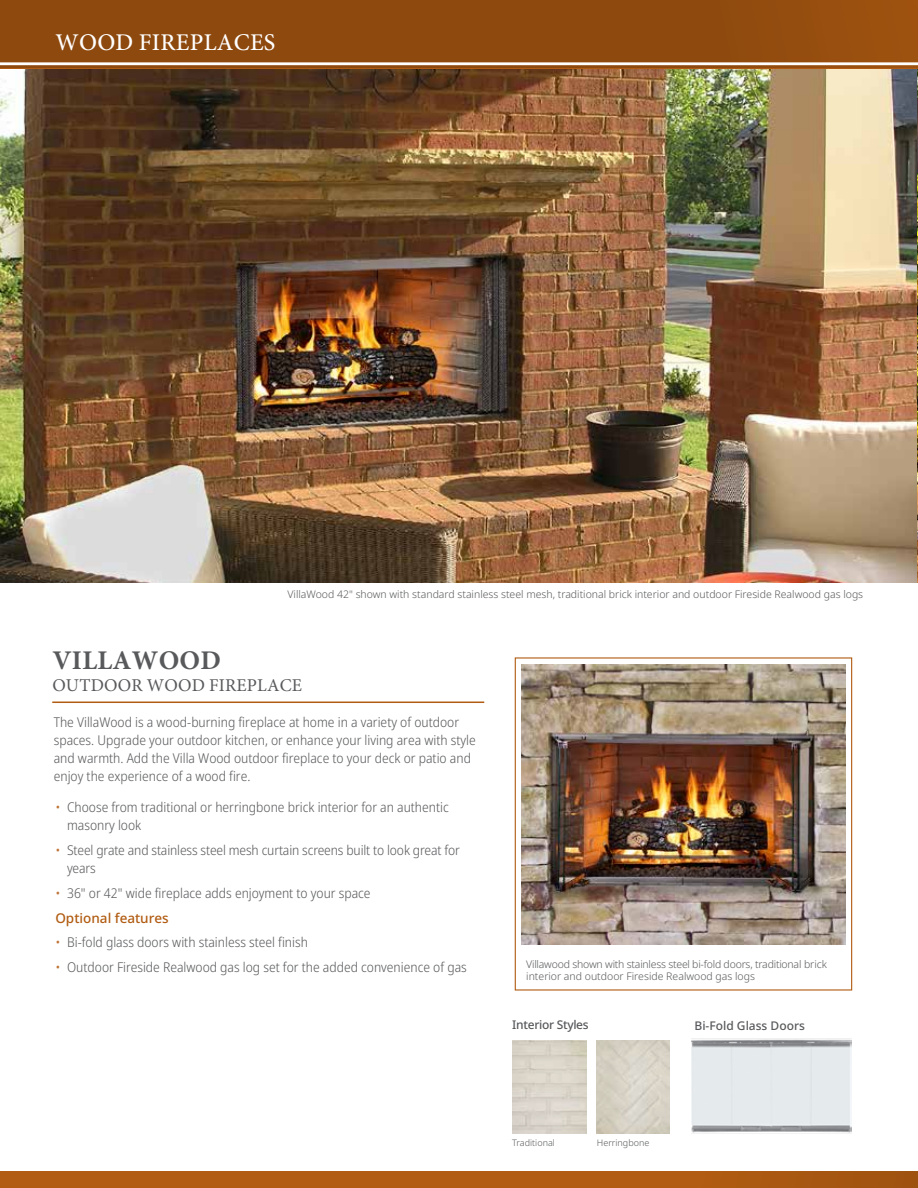
<style>
.page{position:relative;width:918px;height:1188px;background:#fff}
.page>*{position:absolute;margin:0;border:0;box-sizing:border-box;transform-origin:0 0}
.t1{font:700 27px "Minion Pro";letter-spacing:.01em;color:#58595b}
.t2{font:500 24px "Minion Pro";letter-spacing:.01em;color:#fff}
.t3{font:18px "Minion Pro";letter-spacing:.01em;color:#58595b}
.t4{font:300 semi-condensed 13.5px/18px "Noto Sans";color:#58595b}
.t5{font:500 12px "Noto Sans";letter-spacing:-.015em;color:#58595b}
.t6{font:300 10.5px "Noto Sans";color:#58595b}
.t7{font:300 10.5px/12.6px "Noto Sans";letter-spacing:-.02em;color:#58595b}
.t8{font:300 9px "Noto Sans";color:#58595b}
.s1{color:#c07537}
.s2{font-weight:500;font-stretch:normal;color:#b15c12}
</style>
<div class="page">
<img style="left:597px;top:1041px;width:73px;height:92px">
<img style="left:512px;top:1041px;width:74px;height:92px">
<img style="left:0;top:68px;width:917px;height:515px">
<hr style="left:52px;top:702px;width:432px;height:1px;background:#b15c12">
<img style="left:521px;top:664px;width:324px;height:281px">
<div style="left:515px;top:657px;width:337px;height:334px;border:1px solid #b15c12"></div>
<img style="left:691px;top:1038px;width:160px;height:96px">
<img style="left:917px;top:11px;width:1px;height:572px">
<div style="left:0;top:0;width:918px;height:68px;background:linear-gradient(to right,#8b470e,#954d0f)"></div>
<hr style="left:0;top:62px;width:918px;height:3px;background:#fff">
<div style="left:0;top:1171px;width:918px;height:17px;background:linear-gradient(to right,#b45e12,#a95811)"></div>
<h2 class="t2" style="left:56px;top:26px;width:221px">WOOD FIREPLACES</h2>
<p class="t6" style="left:287px;top:587px;width:577px">VillaWood 42" shown with standard stainless steel mesh, traditional brick interior and outdoor Fireside Realwood gas logs</p>
<h1 class="t1" style="left:52px;top:641px;width:170px">VILLAWOOD</h1>
<h3 class="t3" style="left:52px;top:673px;width:251px">OUTDOOR WOOD FIREPLACE</h3>
<p class="t4" style="left:54px;top:713px;width:424px">The VillaWood is a wood-burning fireplace at home in a variety of outdoor spaces. Upgrade your outdoor kitchen, or enhance your living area with style and warmth. Add the Villa Wood outdoor fireplace to your deck or patio and enjoy the experience of a wood fire.</p>
<p class="t4" style="left:67px;top:798px;width:383px;text-indent:-12px"><span class="s1">•</span> Choose from traditional or herringbone brick interior for an authentic masonry look</p>
<p class="t4" style="left:67px;top:841px;width:394px;text-indent:-12px"><span class="s1">•</span> Steel grate and stainless steel mesh curtain screens built to look great for years</p>
<p class="t4" style="left:55px;top:881px;width:317px;line-height:25px"><span class="s1">•</span> 36" or 42" wide fireplace adds enjoyment to your space<br><span class="s2">Optional features</span></p>
<p class="t4" style="left:55px;top:933px;width:254px"><span class="s1">•</span> Bi-fold glass doors with stainless steel finish</p>
<p class="t4" style="left:55px;top:958px;width:413px"><span class="s1">•</span> Outdoor Fireside Realwood gas log set for the added convenience of gas</p>
<p class="t7" style="left:526px;top:958px;width:302px">Villawood shown with stainless steel bi-fold doors, traditional brick interior and outdoor Fireside Realwood gas logs</p>
<p class="t5" style="left:512px;top:1016px;width:78px">Interior Styles</p>
<p class="t5" style="left:695px;top:1017px;width:112px">Bi-Fold Glass Doors</p>
<p class="t8" style="left:512px;top:1137px;width:44px">Traditional</p>
<p class="t8" style="left:597px;top:1137px;width:54px">Herringbone</p>
</div>
